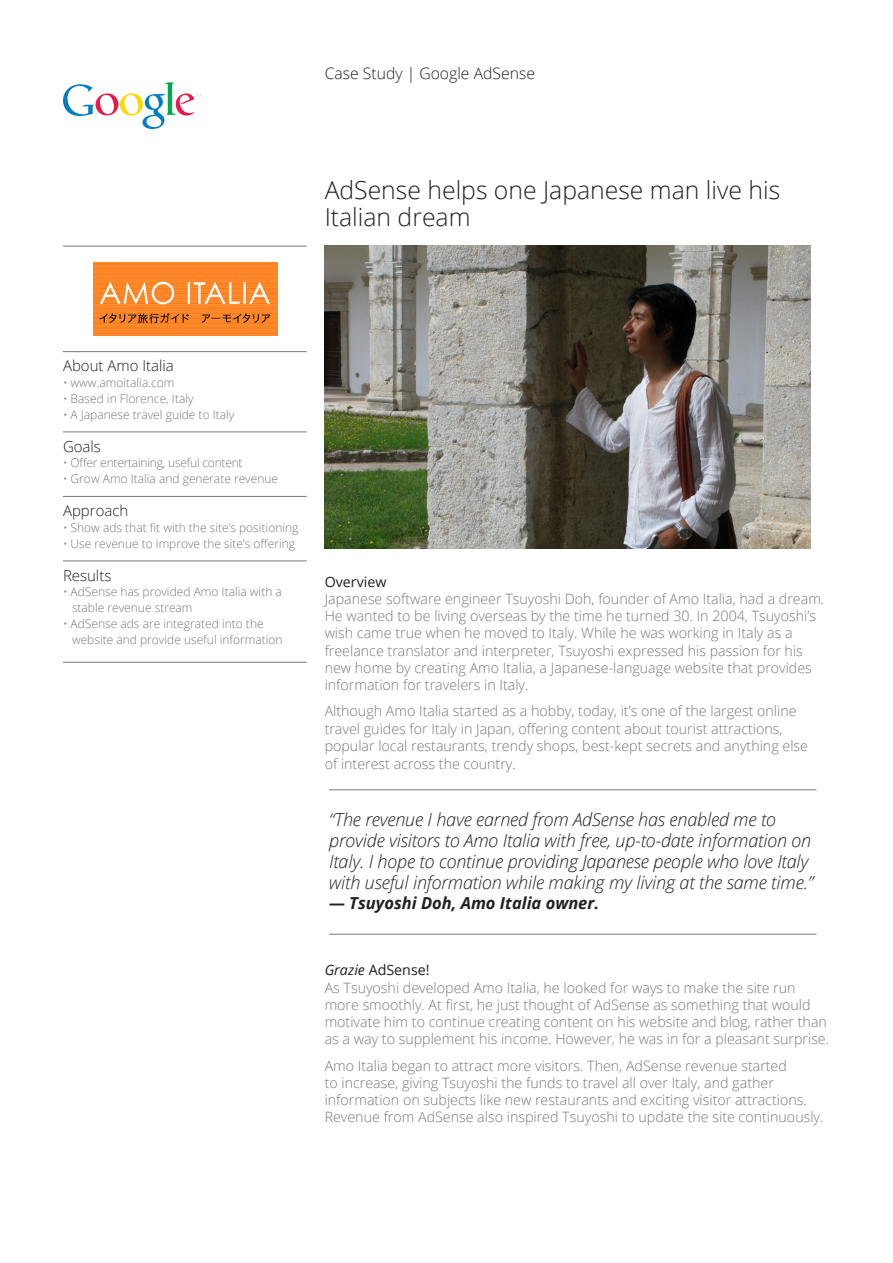
<style>
.page{position:relative;width:893px;height:1263px;background:#fff}
.page>*{position:absolute;margin:0;border:0;box-sizing:border-box;transform-origin:0 0}
.t1{font:300 24.75px/27.8px "Open Sans";color:#231f20}
.Body_Copy_Pull_Quote{font:italic 300 18px/21px "Open Sans";letter-spacing:-.01em;color:#231f20}
.Body_Copy_Pull_Quote-2{font:italic 700 16.5px "Open Sans";color:#231f20}
.t2{font:300 15.75px "Open Sans";color:#231f20}
.Sidebar_Headline{font:300 15px "Open Sans";color:#231f20}
.Body_Copy_Bulletpoin{font:300 14.25px/17.2px "Open Sans";color:#76787b}
.Body_Copy_Subhead{font:14.25px "Open Sans";color:#231f20}
.Sidebar_Bulletpoints{font:300 12px/15.8px "Open Sans";color:#76787b}
.Sidebar_Bulletpoints-2{font:300 12px "Open Sans";letter-spacing:-.02em;color:#76787b}
.s1{font-weight:400;color:#231f20}
.s2{font-style:italic}
</style>
<div class="page">
<svg style="left:63px;top:82px;width:138px;height:47px"></svg>
<hr style="left:63px;top:246px;width:244px;height:1px;background:#76787b">
<hr style="left:63px;top:351px;width:244px;height:1px;background:#76787b">
<hr style="left:63px;top:432px;width:244px;height:1px;background:#76787b">
<hr style="left:63px;top:496px;width:244px;height:1px;background:#76787b">
<hr style="left:63px;top:561px;width:244px;height:1px;background:#76787b">
<hr style="left:63px;top:662px;width:244px;height:1px;background:#76787b">
<hr style="left:329px;top:789px;width:487px;height:1px;background:#76787b">
<hr style="left:329px;top:934px;width:487px;height:1px;background:#76787b">
<img style="left:94px;top:262px;width:183px;height:74px">
<img style="left:325px;top:245px;width:485px;height:304px">
<p class="t2" style="left:325px;top:62px;width:212px">Case Study | Google AdSense</p>
<p class="t1" style="left:325px;top:175px;width:457px">AdSense helps one Japanese man live his<br>Italian dream</p>
<p class="Sidebar_Headline" style="left:63px;top:356px;width:112px">About Amo Italia</p>
<p class="Sidebar_Bulletpoints" style="left:63px;top:374px;width:113px">• www.amoitalia.com</p>
<p class="Sidebar_Bulletpoints" style="left:63px;top:390px;width:132px">• Based in Florence, Italy</p>
<p class="Sidebar_Bulletpoints" style="left:63px;top:406px;width:173px">• A Japanese travel guide to Italy</p>
<p class="Sidebar_Headline" style="left:63px;top:436px;width:39px">Goals</p>
<p class="Sidebar_Bulletpoints-2" style="left:63px;top:455px;width:181px">• Offer entertaining, useful content</p>
<p class="Sidebar_Bulletpoints" style="left:63px;top:470px;width:217px">• Grow Amo Italia and generate revenue</p>
<p class="Sidebar_Headline" style="left:63px;top:500px;width:67px">Approach</p>
<p class="Sidebar_Bulletpoints" style="left:63px;top:519px;width:237px">• Show ads that fit with the site’s positioning</p>
<p class="Sidebar_Bulletpoints" style="left:63px;top:535px;width:234px">• Use revenue to improve the site’s offering</p>
<p class="Sidebar_Headline" style="left:63px;top:565px;width:50px">Results</p>
<p class="Sidebar_Bulletpoints" style="left:72px;top:584px;width:211px;text-indent:-9px">• AdSense has provided Amo Italia with a stable revenue stream</p>
<p class="Sidebar_Bulletpoints" style="left:72px;top:615px;width:212px;text-indent:-9px">• AdSense ads are integrated into the website and provide useful information</p>
<p class="Body_Copy_Bulletpoin" style="left:325px;top:572px;width:501px"><span class="s1">Overview<br></span>Japanese software engineer Tsuyoshi Doh, founder of Amo Italia, had a dream.<br>He wanted to be living overseas by the time he turned 30. In 2004, Tsuyoshi’s wish came true when he moved to Italy. While he was working in Italy as a freelance translator and interpreter, Tsuyoshi expressed his passion for his new home by creating Amo Italia, a Japanese-language website that provides information for travelers in Italy.</p>
<p class="Body_Copy_Bulletpoin" style="left:325px;top:702px;width:485px">Although Amo Italia started as a hobby, today, it’s one of the largest online travel guides for Italy in Japan, offering content about tourist attractions, popular local restaurants, trendy shops, best-kept secrets and anything else of interest across the country.</p>
<p class="Body_Copy_Pull_Quote" style="left:329px;top:808px;width:486px">“The revenue I have earned from AdSense has enabled me to provide visitors to Amo Italia with free, up-to-date information on Italy. I hope to continue providing Japanese people who love Italy with useful information while making my living at the same time.”</p>
<p class="Body_Copy_Pull_Quote-2" style="left:329px;top:891px;width:271px">— Tsuyoshi Doh, Amo Italia owner.</p>
<p class="Body_Copy_Subhead" style="left:325px;top:960px;width:106px"><span class="s2">Grazie</span> AdSense!</p>
<p class="Body_Copy_Bulletpoin" style="left:325px;top:978px;width:506px">As Tsuyoshi developed Amo Italia, he looked for ways to make the site run more smoothly. At first, he just thought of AdSense as something that would motivate him to continue creating content on his website and blog, rather than as a way to supplement his income. However, he was in for a pleasant surprise.</p>
<p class="Body_Copy_Bulletpoin" style="left:325px;top:1056px;width:500px">Amo Italia began to attract more visitors. Then, AdSense revenue started<br>to increase, giving Tsuyoshi the funds to travel all over Italy, and gather information on subjects like new restaurants and exciting visitor attractions.<br>Revenue from AdSense also inspired Tsuyoshi to update the site continuously.</p>
</div>
